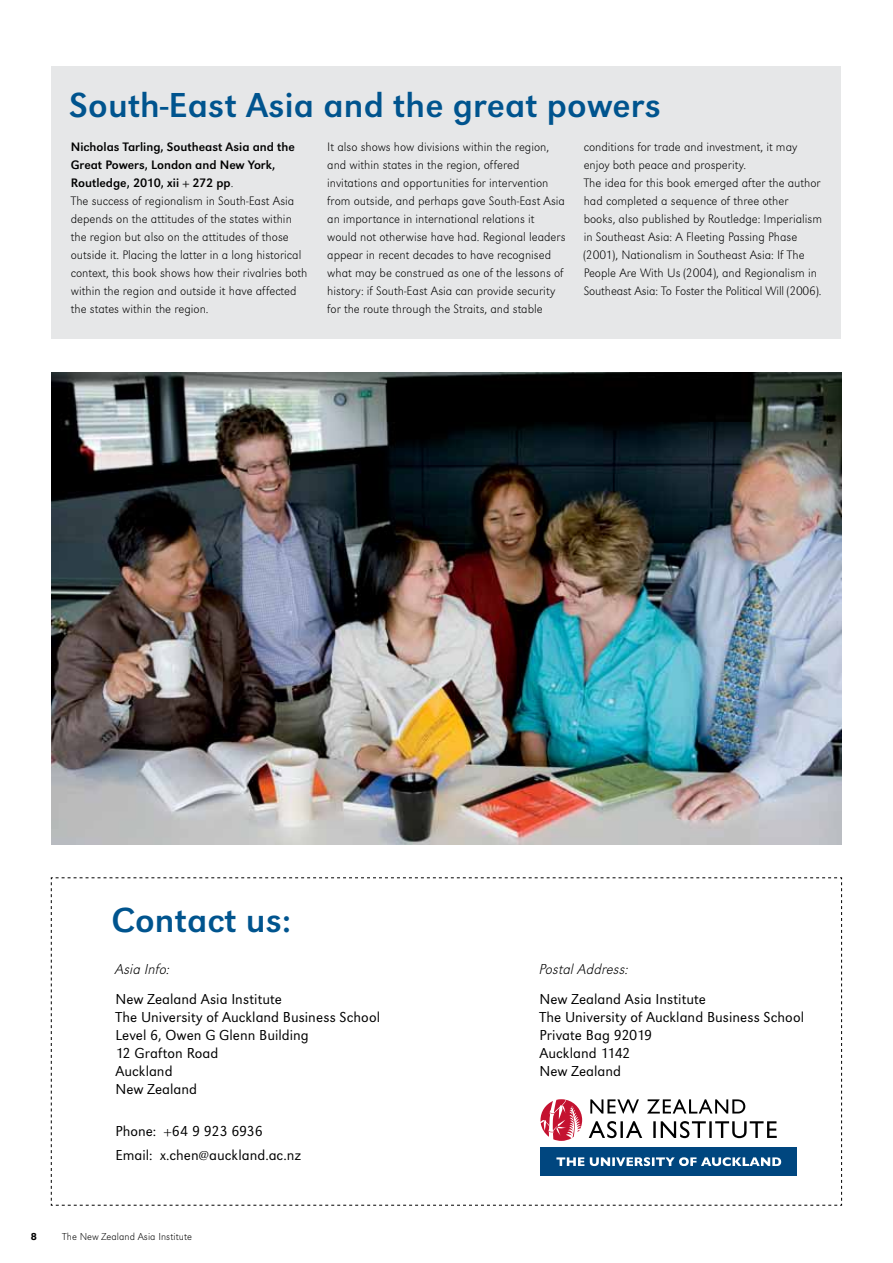
<style>
.page{position:relative;width:893px;height:1263px;background:#fff}
.page>*{position:absolute;margin:0;border:0;box-sizing:border-box;transform-origin:0 0}
.t1{font:36px "Grot Macron Reg";letter-spacing:.005em;color:#00548e}
.t2{font:300 15px/18px "Grot Macron";letter-spacing:.005em;color:#000}
.t3{font:15px "Grot Macron Extra Lt Ita";color:#000}
.t4{font:12.75px/18px "Grot Macron Extra Lt";color:#000}
.t5{font:12.75px/18px "Grot Macron Reg";color:#000}
.t6{font:10.5px "Grot Macron Extra Lt";letter-spacing:.005em;color:#000}
.t7{font:500 10.5px "Grot Macron";color:#000}
.s1{font-family:"Grot Macron Extra Lt"}
</style>
<div class="page">
<div style="left:52px;top:67px;width:789px;height:272px;background:#e6e7e8"></div>
<svg style="left:51px;top:877px;width:791px;height:329px"></svg>
<img style="left:52px;top:372px;width:789px;height:472px">
<h1 class="t1" style="left:69px;top:85px;width:593px">South-East Asia and the great powers</h1>
<p class="t5" style="left:71px;top:138px;width:226px">Nicholas Tarling, Southeast Asia and the<br>Great Powers, London and New York,<br>Routledge, 2010, xii + 272 pp<span class="s1">.</span></p>
<p class="t4" style="left:71px;top:192px;width:238px">The success of regionalism in South-East Asia depends on the attitudes of the states within the region but also on the attitudes of those outside it. Placing the latter in a long historical context, this book shows how their rivalries both within the region and outside it have affected the states within the region.</p>
<p class="t4" style="left:327px;top:138px;width:240px">It also shows how divisions within the region, and within states in the region, offered invitations and opportunities for intervention from outside, and perhaps gave South-East Asia an importance in international relations it would not otherwise have had. Regional leaders appear in recent decades to have recognised what may be construed as one of the lessons of history: if South-East Asia can provide security for the route through the Straits, and stable</p>
<p class="t4" style="left:584px;top:138px;width:240px">conditions for trade and investment, it may enjoy both peace and prosperity.<br>The idea for this book emerged after the author had completed a sequence of three other books, also published by Routledge: Imperialism in Southeast Asia: A Fleeting Passing Phase (2001), Nationalism in Southeast Asia: If The People Are With Us (2004), and Regionalism in Southeast Asia: To Foster the Political Will (2006).</p>
<h1 class="t1" style="left:112px;top:899px;width:181px">Contact us:</h1>
<p class="t3" style="left:115px;top:960px;width:56px">Asia Info:</p>
<p class="t2" style="left:115px;top:991px;width:266px">New Zealand Asia Institute<br>The University of Auckland Business School<br>Level 6, Owen G Glenn Building<br>12 Grafton Road<br>Auckland<br>New Zealand</p>
<p class="t2" style="left:115px;top:1120px;width:187px;line-height:24px">Phone: +64 9 923 6936<br>Email: x.chen@auckland.ac.nz</p>
<p class="t7" style="left:31px;top:1230px;width:8px">8</p>
<p class="t6" style="left:62px;top:1230px;width:131px">The New Zealand Asia Institute</p>
<p class="t3" style="left:539px;top:960px;width:91px">Postal Address:</p>
<p class="t2" style="left:539px;top:991px;width:266px">New Zealand Asia Institute<br>The University of Auckland Business School<br>Private Bag 92019<br>Auckland 1142<br>New Zealand</p>
</div>
